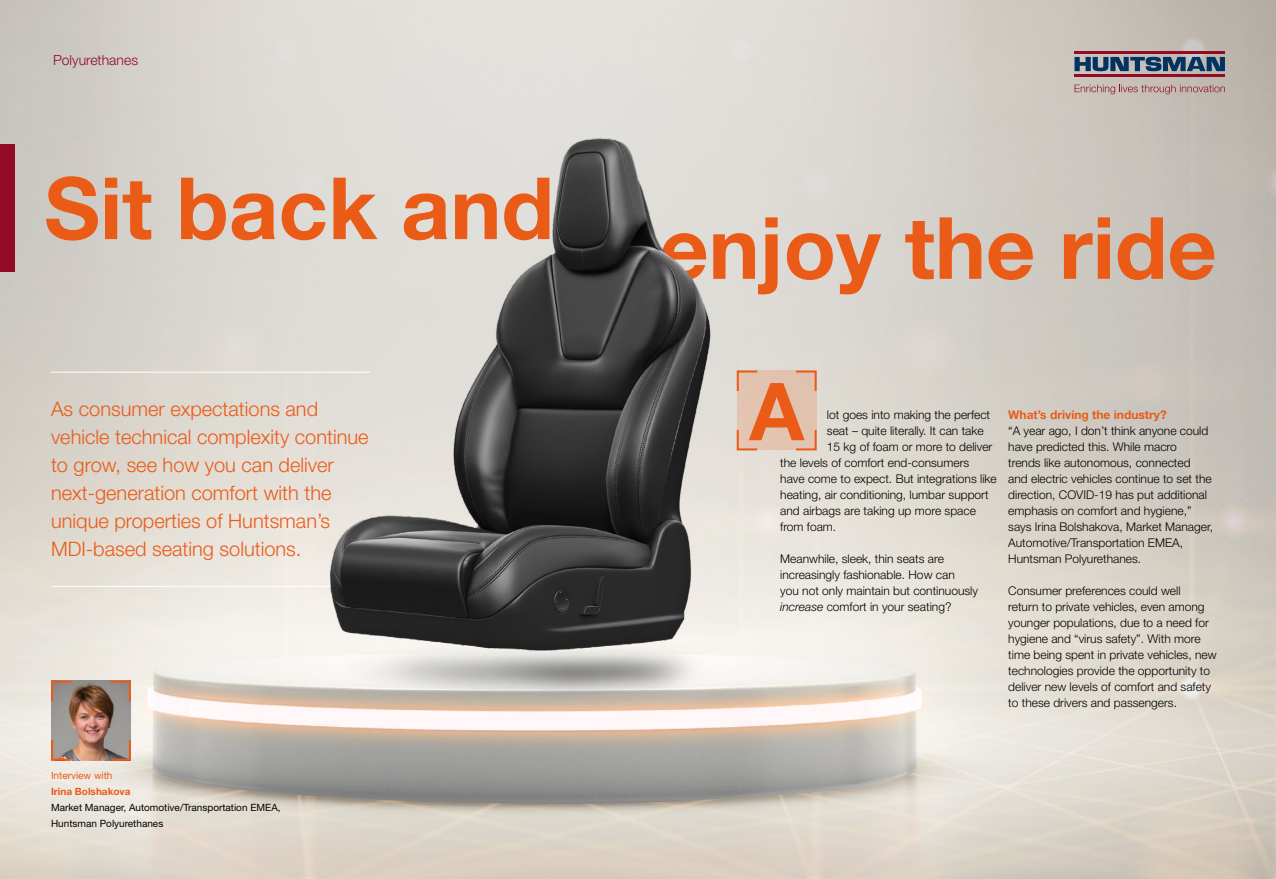
<style>
.page{position:relative;width:1276px;height:879px;background:#fff}
.page>*{position:absolute;margin:0;border:0;box-sizing:border-box;transform-origin:0 0}
.t1{font:700 86px "Helvetica Neue LT Std";color:#ea5b18}
.t2{font:700 80px "Helvetica Neue LT Std";color:#ea5b18}
.t3{font:300 20px/28px "Helvetica Neue LT Std";color:#ea5b18}
.t4{font:300 14px "Helvetica Neue LT Std";color:#910b26}
.t5{font:300 12px/16px "Helvetica Neue LT Std";color:#000}
.t6{font:700 12px "Helvetica Neue LT Std";color:#ea5b18}
.t7{font:10px/16px "Helvetica Neue LT Std";color:#000}
.t8{font:700 10px "Helvetica Neue LT Std";color:#ea5b18}
.t9{font:10px "Helvetica Neue LT Std";color:#ea5b18}
.s1{font-style:italic}
</style>
<div class="page">
<img style="left:0;top:0;width:1276px;height:879px">
<div style="left:0;top:145px;width:14px;height:127px;background:#910b26"></div>
<hr style="left:51px;top:372px;width:319px;height:1px;background:#fff">
<hr style="left:51px;top:586px;width:319px;height:1px;background:#fff">
<svg style="left:1074px;top:57px;width:151px;height:14px;background:#40607c"></svg>
<hr style="left:1074px;top:51px;width:151px;height:3px;background:#910b26">
<hr style="left:1074px;top:74px;width:151px;height:3px;background:#910b26">
<svg style="left:1074px;top:85px;width:151px;height:9px"></svg>
<img style="left:308px;top:128px;width:415px;height:586px">
<svg style="left:736px;top:369px;width:81px;height:82px;background:#e2bea9"></svg>
<img style="left:50px;top:680px;width:82px;height:81px">
<p class="t4" style="left:53px;top:52px;width:87px">Polyurethanes</p>
<h1 class="t1" style="left:44px;top:155px;width:511px">Sit back and</h1>
<h3 class="t3" style="left:51px;top:395px;width:319px">As consumer expectations and vehicle technical complexity continue to grow, see how you can deliver next-generation comfort with the unique properties of Huntsman’s MDI-based seating solutions.</h3>
<p class="t9" style="left:51px;top:770px;width:63px">Interview with</p>
<p class="t8" style="left:51px;top:785px;width:81px">Irina Bolshakova</p>
<p class="t7" style="left:51px;top:799px;width:231px">Market Manager, Automotive/Transportation EMEA,<br>Huntsman Polyurethanes</p>
<h1 class="t1" style="left:659px;top:195px;width:559px">enjoy the ride</h1>
<h2 class="t2" style="left:749px;top:362px;width:56px">A</h2>
<p class="t5" style="left:827px;top:406px;width:165px">lot goes into making the perfect</p>
<p class="t5" style="left:827px;top:422px;width:158px">seat – quite literally. It can take</p>
<p class="t5" style="left:827px;top:438px;width:167px">15 kg of foam or more to deliver</p>
<p class="t5" style="left:780px;top:454px;width:190px">the levels of comfort end-consumers</p>
<p class="t5" style="left:780px;top:470px;width:218px">have come to expect. But integrations like</p>
<p class="t5" style="left:780px;top:486px;width:210px">heating, air conditioning, lumbar support</p>
<p class="t5" style="left:780px;top:502px;width:197px">and airbags are taking up more space</p>
<p class="t5" style="left:780px;top:518px;width:58px">from foam.</p>
<p class="t5" style="left:780px;top:550px;width:199px">Meanwhile, sleek, thin seats are increasingly fashionable. How can<br>you not only maintain but continuously <span class="s1">increase</span> comfort in your seating?</p>
<p class="t6" style="left:1008px;top:407px;width:160px">What’s driving the industry?</p>
<p class="t5" style="left:1008px;top:422px;width:206px">“A year ago, I don’t think anyone could have predicted this. While macro<br>trends like autonomous, connected and electric vehicles continue to set the direction, COVID-19 has put additional emphasis on comfort and hygiene,” says Irina Bolshakova, Market Manager, Automotive/Transportation EMEA, Huntsman Polyurethanes.</p>
<p class="t5" style="left:1008px;top:582px;width:210px">Consumer preferences could well<br>return to private vehicles, even among younger populations, due to a need for hygiene and “virus safety”. With more time being spent in private vehicles, new technologies provide the opportunity to deliver new levels of comfort and safety to these drivers and passengers.</p>
</div>
